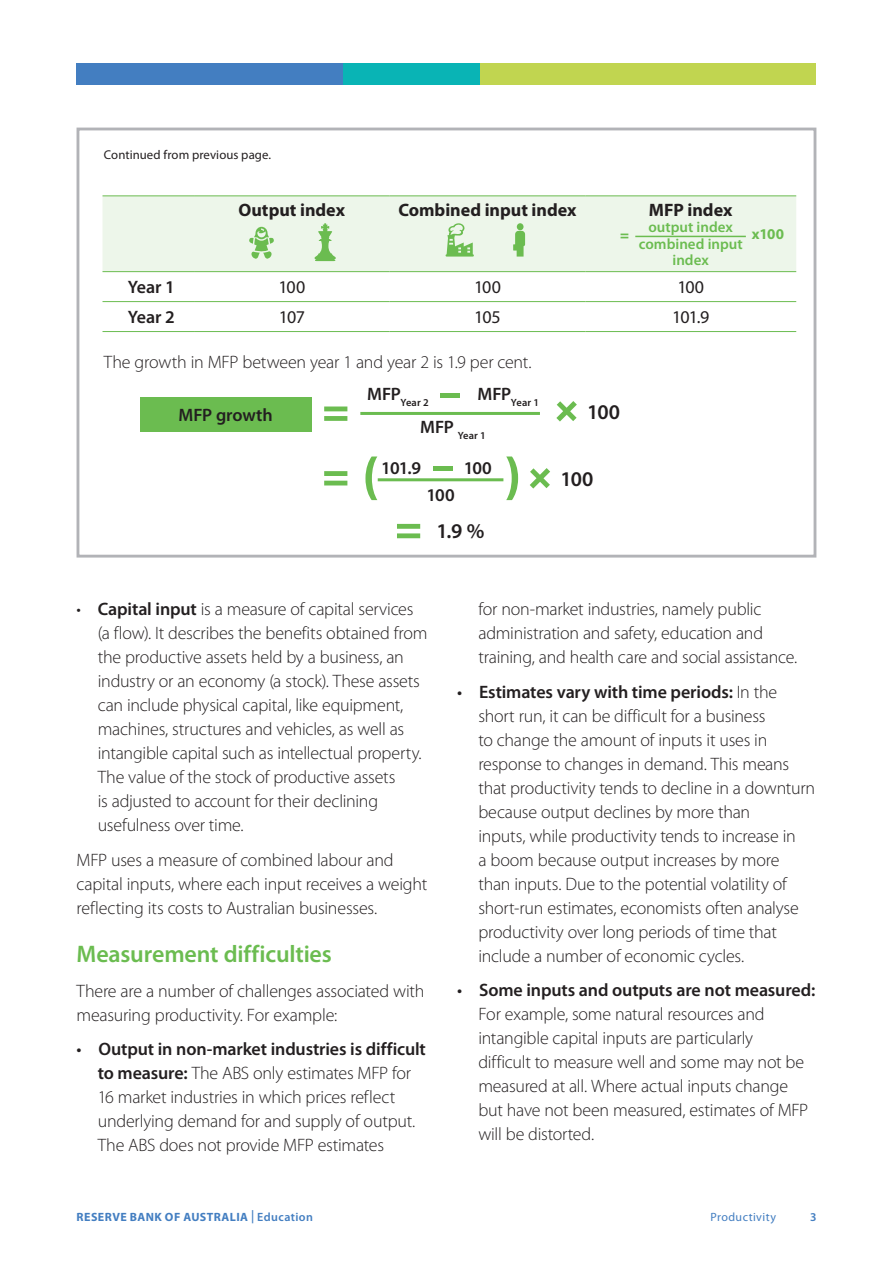
<style>
.page{position:relative;width:893px;height:1263px;background:#fff}
.page>*{position:absolute;margin:0;border:0;box-sizing:border-box;transform-origin:0 0}
.t1{font:600 24px "Myriad Pro";letter-spacing:-.01em;color:#6bbc50}
.t2{font:600 21px "Myriad Pro";letter-spacing:-.02em;color:#231f20}
.t3{font:300 18px/24px "Myriad Pro";letter-spacing:-.015em;color:#231f20}
.t4{font:700 18px "Myriad Pro";color:#231f20}
.t5{font:600 18px "Myriad Pro";letter-spacing:-.01em;color:#231f20}
.t6{font:18px "Myriad Pro";letter-spacing:-.055em;color:#231f20}
.t7{font:600 15px/16.5px "Myriad Pro";color:#6bbc50;text-align:center}
.t8{font:700 15px "Myriad Pro";color:#6bbc50}
.t9{font:900 15px "Myriad Pro";color:#6bbc50}
.t10{font:12.75px "Myriad Pro";letter-spacing:.01em;color:#231f20}
.t11{font:700 12px "Myriad Pro";letter-spacing:.035em;color:#437ec1}
.t12{font:12px "Myriad Pro";letter-spacing:.035em;color:#437ec1}
.t13{font:600 12px "Myriad Pro";color:#437ec1}
.t14{font:600 10.5px "Myriad Pro";letter-spacing:.015em;color:#231f20}
.s1{font-weight:600}
.s2{font-weight:400}
.s3{font-weight:600;font-size:13.2px}
</style>
<div class="page">
<div style="left:77px;top:64px;width:270px;height:21px;background:#437ec1"></div>
<div style="left:343px;top:64px;width:138px;height:21px;background:#09b4b5"></div>
<div style="left:480px;top:64px;width:336px;height:21px;background:#c1d550"></div>
<div style="left:77px;top:128px;width:739px;height:430px;border:3px solid #b2b3b7"></div>
<div style="left:103px;top:197px;width:693px;height:74px;background:#edf6ea"></div>
<hr style="left:103px;top:301px;width:91px;height:1px;background:#6bbc50">
<hr style="left:194px;top:301px;width:196px;height:1px;background:#6bbc50">
<hr style="left:390px;top:301px;width:195px;height:1px;background:#6bbc50">
<hr style="left:585px;top:301px;width:211px;height:1px;background:#6bbc50">
<hr style="left:103px;top:331px;width:91px;height:1px;background:#6bbc50">
<hr style="left:194px;top:331px;width:196px;height:1px;background:#6bbc50">
<hr style="left:390px;top:331px;width:195px;height:1px;background:#6bbc50">
<hr style="left:585px;top:331px;width:211px;height:1px;background:#6bbc50">
<hr style="left:103px;top:196px;width:91px;height:1px;background:#6bbc50">
<hr style="left:194px;top:196px;width:196px;height:1px;background:#6bbc50">
<hr style="left:390px;top:196px;width:195px;height:1px;background:#6bbc50">
<hr style="left:585px;top:196px;width:211px;height:1px;background:#6bbc50">
<hr style="left:103px;top:271px;width:91px;height:1px;background:#6bbc50">
<hr style="left:194px;top:271px;width:196px;height:1px;background:#6bbc50">
<hr style="left:390px;top:271px;width:195px;height:1px;background:#6bbc50">
<hr style="left:585px;top:271px;width:211px;height:1px;background:#6bbc50">
<svg style="left:249px;top:227px;width:25px;height:33px"></svg>
<div style="left:517px;top:223px;width:6px;height:7px;background:#6bbc50;border-radius:50%"></div>
<svg style="left:515px;top:231px;width:10px;height:26px"></svg>
<div style="left:513px;top:244px;width:8px;height:7px;background:#6bbc50"></div>
<svg style="left:556px;top:401px;width:21px;height:20px"></svg>
<svg style="left:530px;top:468px;width:20px;height:20px"></svg>
<svg style="left:397px;top:524px;width:23px;height:14px"></svg>
<svg style="left:324px;top:406px;width:23px;height:15px"></svg>
<svg style="left:324px;top:471px;width:23px;height:14px"></svg>
<div style="left:441px;top:393px;width:19px;height:5px;background:#6bbc50"></div>
<hr style="left:433px;top:466px;width:19px;height:4px;background:#6bbc50">
<hr style="left:360px;top:412px;width:180px;height:3px;background:#6bbc50">
<hr style="left:378px;top:478px;width:125px;height:3px;background:#6bbc50">
<svg style="left:365px;top:456px;width:12px;height:44px"></svg>
<svg style="left:506px;top:456px;width:12px;height:44px"></svg>
<div style="left:140px;top:398px;width:171px;height:34px;background:#6bbc50"></div>
<svg style="left:314px;top:223px;width:22px;height:38px"></svg>
<svg style="left:446px;top:223px;width:28px;height:34px"></svg>
<hr style="left:635px;top:236px;width:111px;height:1px;background:#6bbc50">
<p class="t10" style="left:104px;top:147px;width:169px">Continued from previous page.</p>
<p class="t4" style="left:238px;top:198px;width:108px">Output index</p>
<p class="t4" style="left:398px;top:198px;width:180px">Combined input index</p>
<p class="t4" style="left:649px;top:198px;width:85px">MFP index</p>
<p class="t7" style="left:639px;top:219px;width:105px">output index combined input index</p>
<p class="t9" style="left:620px;top:225px;width:10px">=</p>
<p class="t8" style="left:752px;top:224px;width:34px">x100</p>
<p class="t5" style="left:128px;top:276px;width:49px">Year 1</p>
<p class="t6" style="left:278px;top:276px;width:28px">100</p>
<p class="t6" style="left:474px;top:276px;width:28px">100</p>
<p class="t6" style="left:677px;top:276px;width:28px">100</p>
<p class="t5" style="left:128px;top:306px;width:49px">Year 2</p>
<p class="t6" style="left:279px;top:306px;width:28px">107</p>
<p class="t6" style="left:474px;top:306px;width:28px">105</p>
<p class="t6" style="left:672px;top:306px;width:39px">101.9</p>
<p class="t3" style="left:104px;top:349px;width:429px">The growth in MFP between year 1 and year 2 is 1.9 per cent.</p>
<p class="t14" style="left:367px;top:395px;width:63px"><sup>MFP</sup>Year 2</p>
<p class="t14" style="left:478px;top:395px;width:63px"><sup>MFP</sup>Year 1</p>
<p class="t2" style="left:587px;top:399px;width:34px">100</p>
<p class="t5" style="left:179px;top:403px;width:96px">MFP growth</p>
<p class="t14" style="left:420px;top:429px;width:67px"><sup>MFP</sup> Year 1</p>
<p class="t5" style="left:381px;top:457px;width:41px">101.9</p>
<p class="t5" style="left:426px;top:483px;width:30px">100</p>
<p class="t5" style="left:464px;top:457px;width:30px">100</p>
<p class="t2" style="left:436px;top:518px;width:50px">1.9 %</p>
<p class="t2" style="left:561px;top:466px;width:34px">100</p>
<p class="t3" style="left:98px;top:597px;width:331px;text-indent:-21px">• <span class="s1">Capital input</span> is a measure of capital services (a flow). It describes the benefits obtained from the productive assets held by a business, an industry or an economy (a stock). These assets can include physical capital, like equipment, machines, structures and vehicles, as well as intangible capital such as intellectual property.<br>The value of the stock of productive assets<br>is adjusted to account for their declining usefulness over time.</p>
<p class="t3" style="left:77px;top:848px;width:352px">MFP uses a measure of combined labour and capital inputs, where each input receives a weight reflecting its costs to Australian businesses.</p>
<h1 class="t1" style="left:77px;top:939px;width:257px">Measurement difficulties</h1>
<p class="t3" style="left:77px;top:979px;width:349px">There are a number of challenges associated with measuring productivity. For example:</p>
<p class="t3" style="left:98px;top:1037px;width:330px;text-indent:-21px"><span class="s2">•</span> <span class="s1">Output in non-market industries is difficult to measure:</span> The ABS only estimates MFP for 16 market industries in which prices reflect underlying demand for and supply of output.<br>The ABS does not provide MFP estimates</p>
<p class="t3" style="left:478px;top:597px;width:320px">for non-market industries, namely public administration and safety, education and training, and health care and social assistance.</p>
<p class="t3" style="left:478px;top:680px;width:338px;text-indent:-21px"><span class="s2">•</span> <span class="s1">Estimates vary with time periods:</span> In the short run, it can be difficult for a business<br>to change the amount of inputs it uses in response to changes in demand. This means that productivity tends to decline in a downturn because output declines by more than<br>inputs, while productivity tends to increase in<br>a boom because output increases by more than inputs. Due to the potential volatility of short-run estimates, economists often analyse productivity over long periods of time that include a number of economic cycles.</p>
<p class="t3" style="left:478px;top:978px;width:338px;text-indent:-21px"><span class="s2">•</span> <span class="s1">Some inputs and outputs are not measured:<br></span>For example, some natural resources and intangible capital inputs are particularly<br>difficult to measure well and some may not be measured at all. Where actual inputs change but have not been measured, estimates of MFP will be distorted.</p>
<p class="t11" style="left:77px;top:1209px;width:238px">RESERVE BANK OF AUSTRALIA <span class="s3">|</span> <span class="s1">Education</span></p>
<p class="t12" style="left:710px;top:1209px;width:67px">Productivity</p>
<p class="t13" style="left:810px;top:1209px;width:8px">3</p>
</div>
